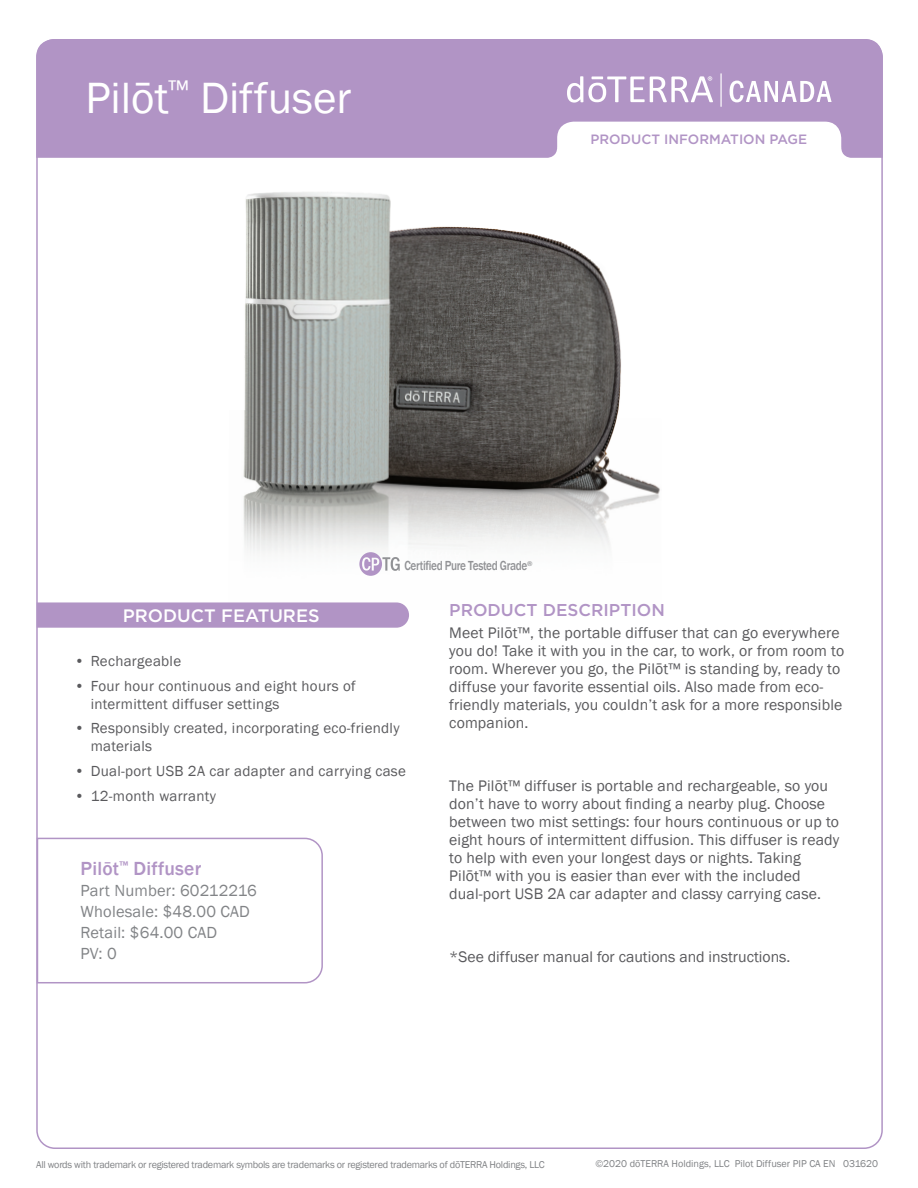
<style>
.page{position:relative;width:918px;height:1188px;background:#fff}
.page>*{position:absolute;margin:0;border:0;box-sizing:border-box;transform-origin:0 0}
.t1{font:45px "Franklin Gothic";color:#fff}
.t2{font:500 19.5px "Franklin Gothic";letter-spacing:.01em;color:#b194c5}
.t3{font:500 18px "Gotham";color:#fff}
.t4{font:500 17.1px "Gotham";color:#b194c5}
.t5{font:16.5px/21px "Franklin Gothic";letter-spacing:.01em;color:#828487}
.t6{font:15.75px/18px "Franklin Gothic";letter-spacing:.01em;color:#5a5a5d}
.t7{font:15px/18px "Franklin Gothic";letter-spacing:.02em;color:#5a5a5d}
.t8{font:500 13.5px "Franklin Gothic";letter-spacing:-.03em;color:#919295;scale:.83 1}
.t9{font:500 13.5px "Gotham";color:#b194c5}
.t10{font:10.2px "Franklin Gothic";letter-spacing:-.025em;color:#808285}
.t11{font:10.2px "Franklin Gothic";color:#808285}
</style>
<div class="page">
<img style="left:243px;top:192px;width:417px;height:360px">
<svg style="left:36px;top:39px;width:847px;height:119px;background:#b99fcb"></svg>
<svg style="left:730px;top:81px;width:102px;height:21px"></svg>
<svg style="left:567px;top:76px;width:146px;height:27px"></svg>
<hr style="left:720px;top:73px;width:2px;height:34px;background:#fff">
<svg style="left:359px;top:552px;width:41px;height:24px"></svg>
<svg style="left:37px;top:602px;width:372px;height:26px;background:#b397c7"></svg>
<svg style="left:36px;top:837px;width:287px;height:147px"></svg>
<h1 class="t1" style="left:85px;top:70px;width:267px">Pilōt<sup>™</sup> Diffuser</h1>
<p class="t9" style="left:590px;top:131px;width:218px">PRODUCT INFORMATION PAGE</p>
<p class="t8" style="left:404px;top:557px;width:156px">Certified Pure Tested Grade<sup>®</sup></p>
<p class="t3" style="left:123px;top:604px;width:198px">PRODUCT FEATURES</p>
<p class="t7" style="left:75px;top:652px;width:108px">• Rechargeable</p>
<p class="t7" style="left:91px;top:677px;width:266px;text-indent:-16px">• Four hour continuous and eight hours of intermittent diffuser settings</p>
<p class="t7" style="left:91px;top:720px;width:310px;text-indent:-16px">• Responsibly created, incorporating eco-friendly materials</p>
<p class="t7" style="left:75px;top:763px;width:333px">• Dual-port USB 2A car adapter and carrying case</p>
<p class="t7" style="left:75px;top:787px;width:143px">• 12-month warranty</p>
<p class="t2" style="left:81px;top:857px;width:122px">Pilōt<sup>™</sup> Diffuser</p>
<p class="t5" style="left:81px;top:881px;width:178px">Part Number: 60212216<br>Wholesale: $48.00 CAD<br>Retail: $64.00 CAD<br>PV: 0</p>
<p class="t4" style="left:449px;top:599px;width:217px">PRODUCT DESCRIPTION</p>
<p class="t6" style="left:449px;top:624px;width:396px">Meet Pilōt™, the portable diffuser that can go everywhere you do! Take it with you in the car, to work, or from room to room. Wherever you go, the Pilōt™ is standing by, ready to diffuse your favorite essential oils. Also made from eco&shy;friendly materials, you couldn’t ask for a more responsible companion.</p>
<p class="t6" style="left:449px;top:777px;width:392px">The Pilōt™ diffuser is portable and rechargeable, so you don’t have to worry about finding a nearby plug. Choose between two mist settings: four hours continuous or up to eight hours of intermittent diffusion. This diffuser is ready to help with even your longest days or nights. Taking Pilōt™ with you is easier than ever with the included dual-port USB 2A car adapter and classy carrying case.</p>
<p class="t6" style="left:449px;top:948px;width:343px">*See diffuser manual for cautions and instructions.</p>
<p class="t10" style="left:36px;top:1158px;width:510px">All words with trademark or registered trademark symbols are trademarks or registered trademarks of dōTERRA Holdings, LLC</p>
<p class="t11" style="left:595px;top:1157px;width:284px">©2020 dōTERRA Holdings, LLC Pilot Diffuser PIP CA EN 031620</p>
</div>
